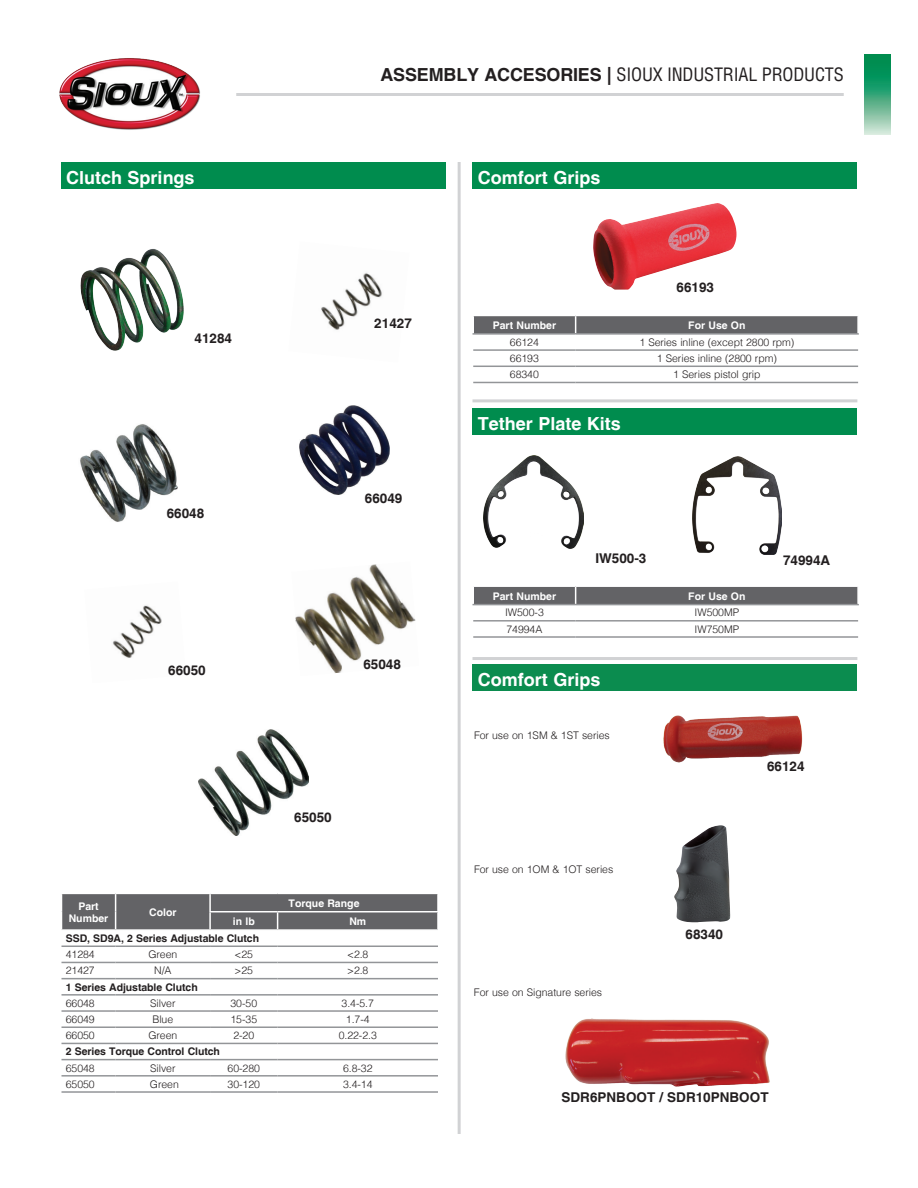
<style>
.page{position:relative;width:918px;height:1188px;background:#fff}
.page>*{position:absolute;margin:0;border:0;box-sizing:border-box;transform-origin:0 0}
.t1{font:700 18px "Helvetica LT";color:#fff}
.t2{font:condensed 18px "Helvetica LT";letter-spacing:-.01em;color:#231f20}
.t3{font:700 13.5px "Helvetica LT";color:#231f20}
.t4{font:300 10.5px "Helvetica LT";letter-spacing:-.005em;color:#231f20}
.t5{font:700 10.5px "Helvetica LT";letter-spacing:-.005em;color:#231f20}
.t6{font:700 10.5px/12.6px "Helvetica LT";color:#fff;text-align:center}
.s1{font-weight:700;font-stretch:normal}
</style>
<div class="page">
<hr style="left:236px;top:93px;width:608px;height:3px;background:#d1d2d4">
<svg style="left:864px;top:54px;width:27px;height:81px;background:#49ac82"></svg>
<img style="left:59px;top:58px;width:141px;height:72px">
<hr style="left:458px;top:162px;width:3px;height:972px;background:#d1d2d4">
<hr style="left:62px;top:962px;width:54px;height:1px;background:#939598">
<hr style="left:116px;top:962px;width:94px;height:1px;background:#939598">
<hr style="left:210px;top:962px;width:68px;height:1px;background:#939598">
<hr style="left:278px;top:962px;width:160px;height:1px;background:#939598">
<hr style="left:62px;top:1010px;width:54px;height:2px;background:#939598">
<hr style="left:116px;top:1010px;width:94px;height:2px;background:#939598">
<hr style="left:210px;top:1010px;width:68px;height:2px;background:#939598">
<hr style="left:278px;top:1010px;width:160px;height:2px;background:#939598">
<hr style="left:62px;top:1026px;width:54px;height:2px;background:#939598">
<hr style="left:116px;top:1026px;width:94px;height:2px;background:#939598">
<hr style="left:210px;top:1026px;width:68px;height:2px;background:#939598">
<hr style="left:278px;top:1026px;width:160px;height:2px;background:#939598">
<hr style="left:62px;top:1075px;width:54px;height:2px;background:#939598">
<hr style="left:116px;top:1075px;width:94px;height:2px;background:#939598">
<hr style="left:210px;top:1075px;width:68px;height:2px;background:#939598">
<hr style="left:278px;top:1075px;width:160px;height:2px;background:#939598">
<svg style="left:61px;top:893px;width:377px;height:37px;background:#6e6e71"></svg>
<hr style="left:116px;top:929px;width:94px;height:2px;background:#fff">
<hr style="left:210px;top:929px;width:68px;height:2px;background:#fff">
<hr style="left:278px;top:929px;width:161px;height:2px;background:#fff">
<hr style="left:62px;top:946px;width:54px;height:1px;background:#939598">
<hr style="left:116px;top:946px;width:94px;height:1px;background:#939598">
<hr style="left:210px;top:946px;width:68px;height:1px;background:#939598">
<hr style="left:278px;top:946px;width:160px;height:1px;background:#939598">
<hr style="left:62px;top:978px;width:54px;height:1px;background:#939598">
<hr style="left:116px;top:978px;width:94px;height:1px;background:#939598">
<hr style="left:210px;top:978px;width:68px;height:1px;background:#939598">
<hr style="left:278px;top:978px;width:160px;height:1px;background:#939598">
<hr style="left:62px;top:994px;width:54px;height:2px;background:#939598">
<hr style="left:116px;top:994px;width:94px;height:2px;background:#939598">
<hr style="left:210px;top:994px;width:68px;height:2px;background:#939598">
<hr style="left:278px;top:994px;width:160px;height:2px;background:#939598">
<hr style="left:62px;top:1043px;width:54px;height:1px;background:#939598">
<hr style="left:116px;top:1043px;width:94px;height:1px;background:#939598">
<hr style="left:210px;top:1043px;width:68px;height:1px;background:#939598">
<hr style="left:278px;top:1043px;width:160px;height:1px;background:#939598">
<hr style="left:62px;top:1059px;width:54px;height:1px;background:#939598">
<hr style="left:116px;top:1059px;width:94px;height:1px;background:#939598">
<hr style="left:210px;top:1059px;width:68px;height:1px;background:#939598">
<hr style="left:278px;top:1059px;width:160px;height:1px;background:#939598">
<hr style="left:62px;top:1091px;width:54px;height:2px;background:#939598">
<hr style="left:116px;top:1091px;width:94px;height:2px;background:#939598">
<hr style="left:210px;top:1091px;width:68px;height:2px;background:#939598">
<hr style="left:278px;top:1091px;width:160px;height:2px;background:#939598">
<div style="left:61px;top:162px;width:385px;height:27px;background:#008c4e"></div>
<img style="left:80px;top:249px;width:104px;height:102px">
<img style="left:593px;top:203px;width:143px;height:87px">
<div style="left:472px;top:162px;width:385px;height:27px;background:#008c4e"></div>
<hr style="left:472px;top:333px;width:104px;height:2px;background:#939598">
<hr style="left:576px;top:333px;width:283px;height:2px;background:#939598">
<hr style="left:473px;top:349px;width:103px;height:2px;background:#939598">
<hr style="left:576px;top:349px;width:282px;height:2px;background:#939598">
<hr style="left:473px;top:382px;width:103px;height:1px;background:#939598">
<hr style="left:576px;top:382px;width:282px;height:1px;background:#939598">
<hr style="left:473px;top:366px;width:103px;height:1px;background:#939598">
<hr style="left:576px;top:366px;width:282px;height:1px;background:#939598">
<svg style="left:472px;top:315px;width:387px;height:19px;background:#717173"></svg>
<hr style="left:473px;top:620px;width:103px;height:2px;background:#939598">
<hr style="left:576px;top:620px;width:282px;height:2px;background:#939598">
<hr style="left:473px;top:636px;width:103px;height:2px;background:#939598">
<hr style="left:576px;top:636px;width:282px;height:2px;background:#939598">
<svg style="left:472px;top:586px;width:387px;height:19px;background:#6f6f72"></svg>
<hr style="left:473px;top:657px;width:384px;height:3px;background:#d1d2d4">
<hr style="left:473px;top:399px;width:384px;height:3px;background:#d1d2d4">
<div style="left:472px;top:408px;width:385px;height:27px;background:#008c4e"></div>
<img style="left:483px;top:456px;width:100px;height:93px">
<img style="left:692px;top:456px;width:90px;height:98px">
<div style="left:473px;top:664px;width:384px;height:27px;background:#0b8c4f"></div>
<img style="left:674px;top:825px;width:56px;height:97px">
<img style="left:565px;top:1018px;width:205px;height:69px">
<img style="left:663px;top:715px;width:140px;height:48px">
<img style="left:295px;top:564px;width:121px;height:109px">
<img style="left:198px;top:729px;width:111px;height:107px">
<img style="left:80px;top:424px;width:98px;height:98px">
<img style="left:321px;top:272px;width:61px;height:58px">
<img style="left:300px;top:405px;width:90px;height:89px">
<img style="left:112px;top:605px;width:50px;height:53px">
<h1 class="t1" style="left:66px;top:166px;width:130px">Clutch Springs</h1>
<p class="t3" style="left:195px;top:330px;width:39px">41284</p>
<p class="t3" style="left:167px;top:505px;width:39px">66048</p>
<p class="t3" style="left:168px;top:662px;width:39px">66050</p>
<h1 class="t2" style="left:381px;top:63px;width:465px"><span class="s1">ASSEMBLY ACCESORIES |</span> SIOUX INDUSTRIAL PRODUCTS</h1>
<h1 class="t1" style="left:478px;top:166px;width:124px">Comfort Grips</h1>
<p class="t3" style="left:374px;top:315px;width:39px">21427</p>
<p class="t3" style="left:365px;top:490px;width:39px">66049</p>
<p class="t3" style="left:363px;top:656px;width:39px">65048</p>
<p class="t3" style="left:294px;top:809px;width:39px">65050</p>
<p class="t3" style="left:677px;top:279px;width:39px">66193</p>
<p class="t6" style="left:493px;top:319px;width:65px">Part Number</p>
<p class="t6" style="left:688px;top:319px;width:59px">For Use On</p>
<p class="t4" style="left:510px;top:335px;width:30px">66124</p>
<p class="t4" style="left:639px;top:335px;width:157px">1 Series inline (except 2800 rpm)</p>
<p class="t4" style="left:510px;top:352px;width:30px">66193</p>
<p class="t4" style="left:657px;top:352px;width:122px">1 Series inline (2800 rpm)</p>
<p class="t4" style="left:510px;top:368px;width:30px">68340</p>
<p class="t4" style="left:673px;top:368px;width:89px">1 Series pistol grip</p>
<h1 class="t1" style="left:478px;top:412px;width:145px">Tether Plate Kits</h1>
<p class="t3" style="left:595px;top:550px;width:53px">IW500-3</p>
<p class="t3" style="left:783px;top:552px;width:49px">74994A</p>
<p class="t6" style="left:493px;top:589px;width:65px">Part Number</p>
<p class="t6" style="left:688px;top:589px;width:59px">For Use On</p>
<p class="t4" style="left:505px;top:606px;width:40px">IW500-3</p>
<p class="t4" style="left:695px;top:606px;width:46px">IW500MP</p>
<p class="t4" style="left:506px;top:622px;width:37px">74994A</p>
<p class="t4" style="left:695px;top:622px;width:46px">IW750MP</p>
<h1 class="t1" style="left:478px;top:668px;width:124px">Comfort Grips</h1>
<p class="t4" style="left:474px;top:729px;width:137px">For use on 1SM &amp; 1ST series</p>
<p class="t4" style="left:474px;top:863px;width:141px">For use on 1OM &amp; 1OT series</p>
<p class="t3" style="left:767px;top:758px;width:39px">66124</p>
<p class="t6" style="left:289px;top:897px;width:72px">Torque Range</p>
<p class="t6" style="left:69px;top:899px;width:41px">Part<br>Number</p>
<p class="t6" style="left:149px;top:906px;width:29px">Color</p>
<p class="t6" style="left:233px;top:915px;width:23px">in lb</p>
<p class="t6" style="left:349px;top:915px;width:18px">Nm</p>
<p class="t5" style="left:66px;top:932px;width:195px">SSD, SD9A, 2 Series Adjustable Clutch</p>
<p class="t4" style="left:66px;top:948px;width:30px">41284</p>
<p class="t4" style="left:148px;top:948px;width:30px">Green</p>
<p class="t4" style="left:235px;top:948px;width:20px">&lt;25</p>
<p class="t4" style="left:347px;top:948px;width:23px">&lt;2.8</p>
<p class="t4" style="left:66px;top:964px;width:30px">21427</p>
<p class="t4" style="left:154px;top:964px;width:19px">N/A</p>
<p class="t4" style="left:235px;top:964px;width:20px">&gt;25</p>
<p class="t4" style="left:347px;top:964px;width:23px">&gt;2.8</p>
<p class="t5" style="left:66px;top:980px;width:134px">1 Series Adjustable Clutch</p>
<p class="t4" style="left:66px;top:996px;width:30px">66048</p>
<p class="t4" style="left:150px;top:996px;width:27px">Silver</p>
<p class="t4" style="left:231px;top:996px;width:28px">30-50</p>
<p class="t4" style="left:342px;top:996px;width:34px">3.4-5.7</p>
<p class="t4" style="left:66px;top:1013px;width:30px">66049</p>
<p class="t4" style="left:152px;top:1013px;width:22px">Blue</p>
<p class="t4" style="left:231px;top:1013px;width:28px">15-35</p>
<p class="t4" style="left:346px;top:1013px;width:25px">1.7-4</p>
<p class="t4" style="left:66px;top:1029px;width:30px">66050</p>
<p class="t4" style="left:148px;top:1029px;width:30px">Green</p>
<p class="t4" style="left:233px;top:1029px;width:22px">2-20</p>
<p class="t4" style="left:339px;top:1029px;width:40px">0.22-2.3</p>
<p class="t5" style="left:66px;top:1045px;width:156px">2 Series Torque Control Clutch</p>
<p class="t4" style="left:66px;top:1061px;width:30px">65048</p>
<p class="t4" style="left:150px;top:1061px;width:27px">Silver</p>
<p class="t4" style="left:228px;top:1061px;width:34px">60-280</p>
<p class="t4" style="left:343px;top:1061px;width:31px">6.8-32</p>
<p class="t4" style="left:66px;top:1077px;width:30px">65050</p>
<p class="t4" style="left:150px;top:1077px;width:30px">Green</p>
<p class="t4" style="left:228px;top:1077px;width:34px">30-120</p>
<p class="t4" style="left:343px;top:1077px;width:31px">3.4-14</p>
<p class="t4" style="left:474px;top:985px;width:130px">For use on Signature series</p>
<p class="t3" style="left:686px;top:926px;width:39px">68340</p>
<p class="t3" style="left:562px;top:1089px;width:209px">SDR6PNBOOT / SDR10PNBOOT</p>
</div>
